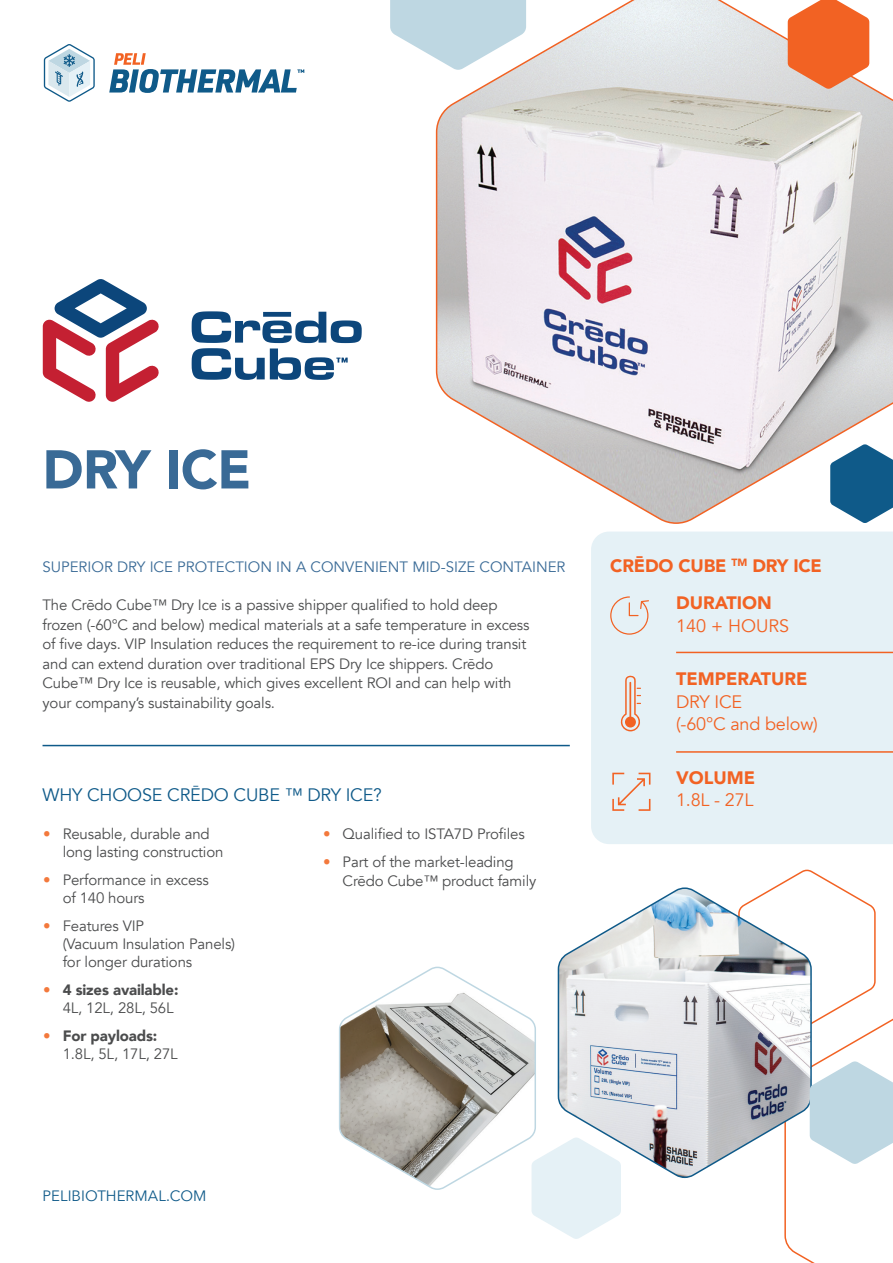
<style>
.page{position:relative;width:893px;height:1263px;background:#fff}
.page>*{position:absolute;margin:0;border:0;box-sizing:border-box;transform-origin:0 0}
.t1{font:900 54px "Avenir";letter-spacing:-.01em;color:#396a96}
.t2{font:18px/22.5px "Avenir";letter-spacing:-.01em;color:#f26223}
.t3{font:900 18px "Avenir";color:#f26223}
.t4{font:18px "Avenir";letter-spacing:-.01em;color:#0f5a89}
.t5{font:15px/19.5px "Avenir";letter-spacing:-.01em;color:#4b4c4d}
.t6{font:15px "Avenir";color:#396a96}
.t7{font:900 15px/18px "Avenir";letter-spacing:-.01em;color:#4b4c4d}
.t8{font:15px "Avenir Next";color:#0f5a89}
.s1{color:#f3793c}
.s2{font-weight:400;color:#f3793c}
.s3{font-weight:400}
.s4{font-weight:900}
</style>
<div class="page">
<svg style="left:435px;top:0;width:458px;height:524px"></svg>
<div style="left:591px;top:531px;width:302px;height:313px;background:#e5f1f6"></div>
<svg style="left:109px;top:53px;width:195px;height:40px"></svg>
<svg style="left:44px;top:44px;width:51px;height:58px"></svg>
<svg style="left:390px;top:0;width:136px;height:70px"></svg>
<svg style="left:620px;top:675px;width:21px;height:56px"></svg>
<svg style="left:610px;top:596px;width:39px;height:39px"></svg>
<hr style="left:43px;top:745px;width:527px;height:1px;background:#0f5a89">
<hr style="left:676px;top:652px;width:217px;height:1px;background:#f26223">
<hr style="left:676px;top:751px;width:217px;height:2px;background:#f26223">
<svg style="left:788px;top:0;width:81px;height:89px"></svg>
<svg style="left:612px;top:773px;width:38px;height:38px"></svg>
<svg style="left:558px;top:887px;width:179px;height:292px"></svg>
<svg style="left:830px;top:444px;width:63px;height:79px"></svg>
<svg style="left:43px;top:279px;width:319px;height:123px"></svg>
<svg style="left:737px;top:869px;width:156px;height:394px"></svg>
<svg style="left:339px;top:966px;width:282px;height:273px"></svg>
<p class="t1" style="left:43px;top:423px;width:210px">DRY ICE</p>
<p class="t6" style="left:43px;top:558px;width:524px">SUPERIOR DRY ICE PROTECTION IN A CONVENIENT MID-SIZE CONTAINER</p>
<p class="t3" style="left:610px;top:550px;width:213px">CRĒDO CUBE <sup>TM</sup> DRY ICE</p>
<p class="t5" style="left:43px;top:595px;width:489px">The Crēdo Cube™ Dry Ice is a passive shipper qualified to hold deep frozen (-60°C and below) medical materials at a safe temperature in excess of five days. VIP Insulation reduces the requirement to re-ice during transit and can extend duration over traditional EPS Dry Ice shippers. Crēdo Cube™ Dry Ice is reusable, which gives excellent ROI and can help with your company’s sustainability goals.</p>
<p class="t4" style="left:43px;top:784px;width:341px">WHY CHOOSE CRĒDO CUBE ™ DRY ICE?</p>
<p class="t5" style="left:63px;top:825px;width:162px;line-height:18px;text-indent:-19px"><span class="s1">•</span> Reusable, durable and long lasting construction</p>
<p class="t5" style="left:63px;top:871px;width:148px;line-height:18px;text-indent:-19px"><span class="s1">•</span> Performance in excess of 140 hours</p>
<p class="t5" style="left:63px;top:917px;width:174px;line-height:18px;text-indent:-19px"><span class="s1">•</span> Features VIP<br>(Vacuum Insulation Panels) for longer durations</p>
<p class="t7" style="left:63px;top:980px;width:117px;text-indent:-19px"><span class="s2">•</span> 4 sizes available:<br><span class="s3">4L, 12L, 28L, 56L</span></p>
<p class="t5" style="left:63px;top:1027px;width:117px;line-height:18px;text-indent:-19px"><span class="s1">•</span> <span class="s4">For payloads:<br></span>1.8L, 5L, 17L, 27L</p>
<p class="t5" style="left:323px;top:824px;width:203px"><span class="s1">•</span> Qualified to ISTA7D Profiles</p>
<p class="t5" style="left:343px;top:852px;width:195px;text-indent:-19px"><span class="s1">•</span> Part of the market-leading<br>Crēdo Cube™ product family</p>
<p class="t8" style="left:43px;top:1183px;width:166px">PELIBIOTHERMAL.COM</p>
<p class="t2" style="left:676px;top:592px;width:115px"><span class="s4">DURATION<br></span>140 + HOURS</p>
<p class="t3" style="left:676px;top:663px;width:133px">TEMPERATURE</p>
<p class="t2" style="left:676px;top:690px;width:143px">DRY ICE<br>(-60°C and below)</p>
<p class="t3" style="left:676px;top:762px;width:80px">VOLUME</p>
<p class="t2" style="left:676px;top:789px;width:79px">1.8L - 27L</p>
</div>
